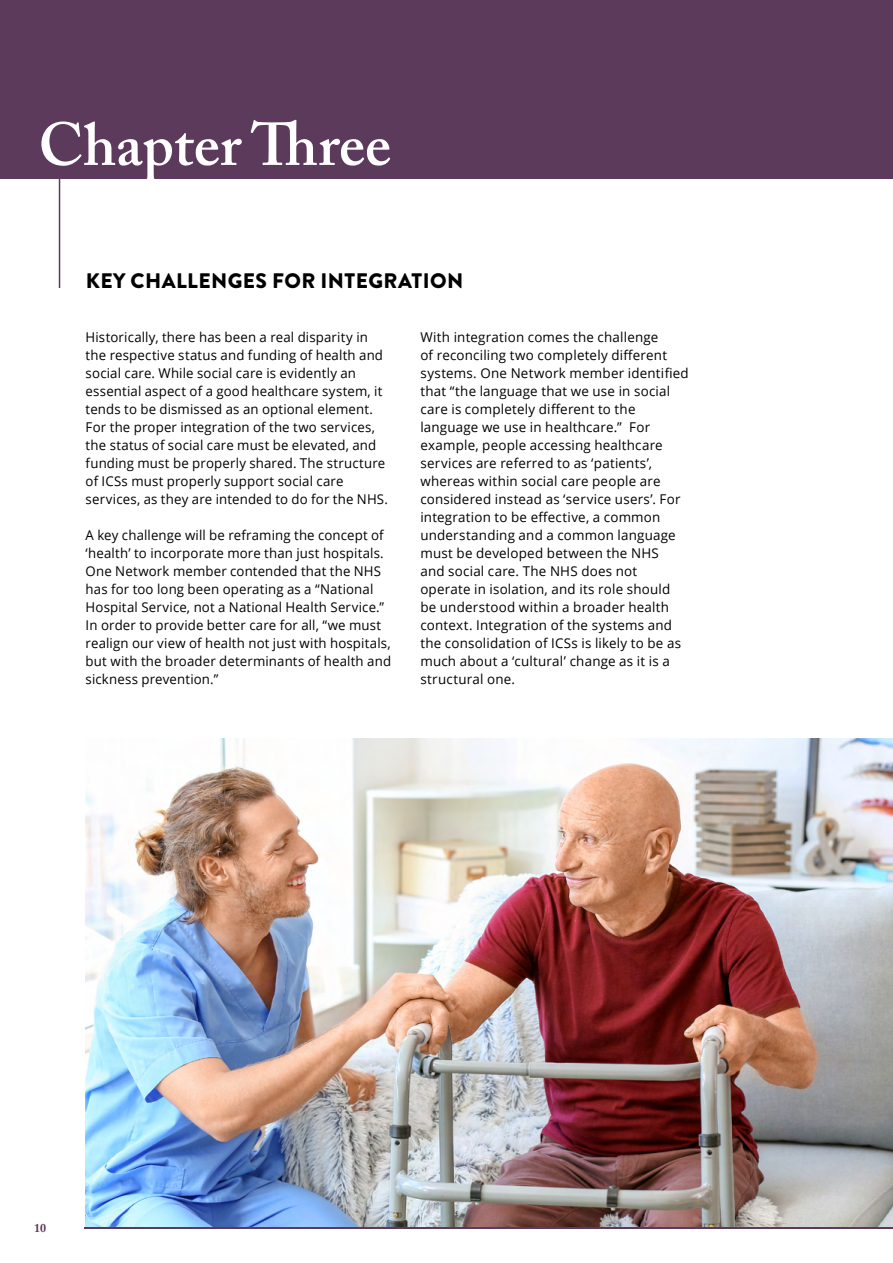
<style>
.page{position:relative;width:893px;height:1263px;background:#fff}
.page>*{position:absolute;margin:0;border:0;box-sizing:border-box;transform-origin:0 0}
.t1{font:600 60px "Adobe Caslon Pro";color:#fff}
.t2{font:900 21px "Brandon Grotesque";letter-spacing:.02em;color:#000}
.Main_Body_Indent{font:13.5px/18px "Open Sans";letter-spacing:.015em;color:#000}
.t3{font:700 12px "Adobe Caslon Pro";color:#5b3a5b}
</style>
<div class="page">
<div style="left:0;top:0;width:893px;height:179px;background:#5b3a5b"></div>
<hr style="left:59px;top:179px;width:1px;height:109px;background:#5b3a5b">
<img style="left:85px;top:738px;width:808px;height:489px">
<hr style="left:84px;top:1227px;width:809px;height:2px;background:#5b3a5b">
<p class="t1" style="left:38px;top:109px;width:354px">Chapter Three</p>
<p class="t2" style="left:86px;top:266px;width:379px">KEY CHALLENGES FOR INTEGRATION</p>
<p class="Main_Body_Indent" style="left:86px;top:328px;width:304px">Historically, there has been a real disparity in the respective status and funding of health and social care. While social care is evidently an essential aspect of a good healthcare system, it tends to be dismissed as an optional element.<br>For the proper integration of the two services, the status of social care must be elevated, and funding must be properly shared. The structure of ICSs must properly support social care services, as they are intended to do for the NHS.</p>
<p class="Main_Body_Indent" style="left:86px;top:526px;width:307px">A key challenge will be reframing the concept of ‘health’ to incorporate more than just hospitals.<br>One Network member contended that the NHS has for too long been operating as a “National Hospital Service, not a National Health Service.” In order to provide better care for all, “we must realign our view of health not just with hospitals, but with the broader determinants of health and sickness prevention.”</p>
<p class="Main_Body_Indent" style="left:420px;top:328px;width:270px">With integration comes the challenge<br>of reconciling two completely different systems. One Network member identified that “the language that we use in social care is completely different to the language we use in healthcare.” For example, people accessing healthcare services are referred to as ‘patients’, whereas within social care people are considered instead as ‘service users’. For integration to be effective, a common understanding and a common language must be developed between the NHS<br>and social care. The NHS does not operate in isolation, and its role should be understood within a broader health context. Integration of the systems and the consolidation of ICSs is likely to be as much about a ‘cultural’ change as it is a structural one.</p>
<p class="t3" style="left:34px;top:1221px;width:13px">10</p>
</div>
